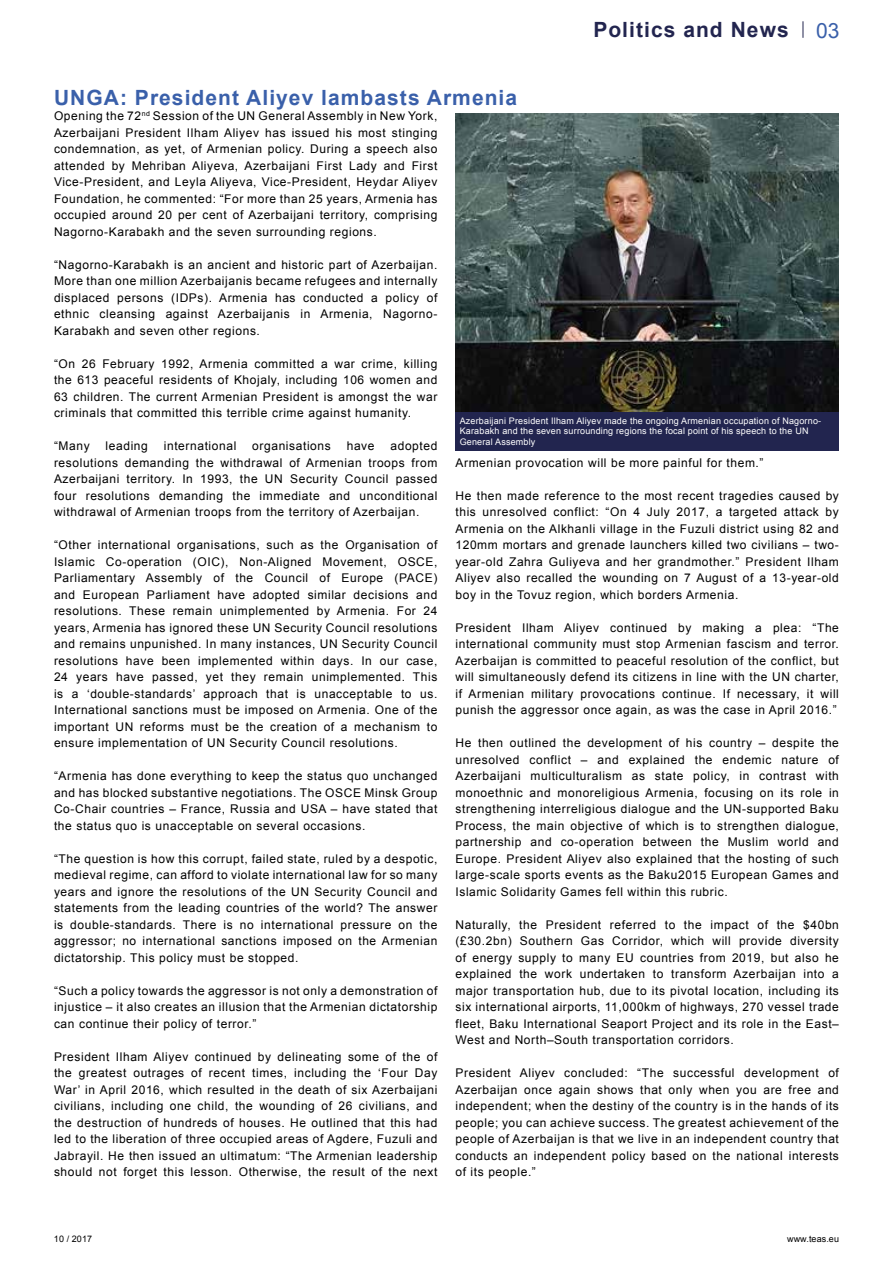
<style>
.page{position:relative;width:893px;height:1263px;background:#fff}
.page>*{position:absolute;margin:0;border:0;box-sizing:border-box;transform-origin:0 0}
.t1{font:700 21px "Arial";letter-spacing:.05em;color:#3a60aa}
.t2{font:700 21px "Arial";letter-spacing:.05em;color:#22254f}
.t3{font:21px "Arial";color:#3a60aa}
.t4{font:12px/16.5px "Arial";letter-spacing:.05em;color:#000;text-align:justify}
.t5{font:9px/10.8px "Arial";letter-spacing:.02em;color:#fff}
.t6{font:9px "Arial";letter-spacing:.01em;color:#000}
</style>
<div class="page">
<svg style="left:803px;top:21px;width:1px;height:17px"></svg>
<img style="left:455px;top:113px;width:384px;height:299px">
<div style="left:455px;top:412px;width:384px;height:39px;background:#22254f"></div>
<h1 class="t2" style="left:593px;top:15px;width:197px">Politics and News</h1>
<h1 class="t3" style="left:816px;top:17px;width:25px">03</h1>
<h1 class="t1" style="left:54px;top:83px;width:465px">UNGA: President Aliyev lambasts Armenia</h1>
<p class="t4" style="left:54px;top:108px;width:385px">Opening the 72<sup>nd</sup> Session of the UN General Assembly in New York, Azerbaijani President Ilham Aliyev has issued his most stinging condemnation, as yet, of Armenian policy. During a speech also attended by Mehriban Aliyeva, Azerbaijani First Lady and First Vice-President, and Leyla Aliyeva, Vice-President, Heydar Aliyev Foundation, he commented: “For more than 25 years, Armenia has occupied around 20 per cent of Azerbaijani territory, comprising Nagorno-Karabakh and the seven surrounding regions.</p>
<p class="t4" style="left:54px;top:256px;width:385px">“Nagorno-Karabakh is an ancient and historic part of Azerbaijan.<br>More than one million Azerbaijanis became refugees and internally displaced persons (IDPs). Armenia has conducted a policy of ethnic cleansing against Azerbaijanis in Armenia, Nagorno-Karabakh and seven other regions.</p>
<p class="t4" style="left:54px;top:355px;width:385px">“On 26 February 1992, Armenia committed a war crime, killing the 613 peaceful residents of Khojaly, including 106 women and 63 children. The current Armenian President is amongst the war criminals that committed this terrible crime against humanity.</p>
<p class="t4" style="left:54px;top:438px;width:37px">“Many</p>
<p class="t4" style="left:106px;top:438px;width:44px">leading</p>
<p class="t4" style="left:164px;top:438px;width:74px">international</p>
<p class="t4" style="left:252px;top:438px;width:80px">organisations</p>
<p class="t4" style="left:347px;top:438px;width:29px">have</p>
<p class="t5" style="left:460px;top:415px;width:363px">Azerbaijani President Ilham Aliyev made the ongoing Armenian occupation of Nagorno-<br>Karabakh and the seven surrounding regions the focal point of his speech to the UN<br>General Assembly</p>
<p class="t4" style="left:54px;top:438px;width:385px;text-indent:336px">adopted resolutions demanding the withdrawal of Armenian troops from Azerbaijani territory. In 1993, the UN Security Council passed four resolutions demanding the immediate and unconditional withdrawal of Armenian troops from the territory of Azerbaijan.</p>
<p class="t4" style="left:54px;top:537px;width:385px">“Other international organisations, such as the Organisation of Islamic Co-operation (OIC), Non-Aligned Movement, OSCE, Parliamentary Assembly of the Council of Europe (PACE) and European Parliament have adopted similar decisions and resolutions. These remain unimplemented by Armenia. For 24 years, Armenia has ignored these UN Security Council resolutions and remains unpunished. In many instances, UN Security Council resolutions have been implemented within days. In our case, 24 years have passed, yet they remain unimplemented. This is a ‘double-standards’ approach that is unacceptable to us.<br>International sanctions must be imposed on Armenia. One of the important UN reforms must be the creation of a mechanism to ensure implementation of UN Security Council resolutions.</p>
<p class="t4" style="left:54px;top:768px;width:385px">“Armenia has done everything to keep the status quo unchanged and has blocked substantive negotiations. The OSCE Minsk Group Co-Chair countries – France, Russia and USA – have stated that the status quo is unacceptable on several occasions.</p>
<p class="t4" style="left:54px;top:850px;width:385px">“The question is how this corrupt, failed state, ruled by a despotic, medieval regime, can afford to violate international law for so many years and ignore the resolutions of the UN Security Council and statements from the leading countries of the world? The answer is double-standards. There is no international pressure on the aggressor; no international sanctions imposed on the Armenian dictatorship. This policy must be stopped.</p>
<p class="t4" style="left:54px;top:982px;width:385px">“Such a policy towards the aggressor is not only a demonstration of injustice – it also creates an illusion that the Armenian dictatorship can continue their policy of terror.”</p>
<p class="t4" style="left:54px;top:1048px;width:385px">President Ilham Aliyev continued by delineating some of the of the greatest outrages of recent times, including the ‘Four Day War’ in April 2016, which resulted in the death of six Azerbaijani civilians, including one child, the wounding of 26 civilians, and the destruction of hundreds of houses. He outlined that this had led to the liberation of three occupied areas of Agdere, Fuzuli and Jabrayil. He then issued an ultimatum: “The Armenian leadership should not forget this lesson. Otherwise, the result of the next</p>
<p class="t4" style="left:455px;top:454px;width:310px">Armenian provocation will be more painful for them.”</p>
<p class="t4" style="left:455px;top:487px;width:385px">He then made reference to the most recent tragedies caused by this unresolved conflict: “On 4 July 2017, a targeted attack by Armenia on the Alkhanli village in the Fuzuli district using 82 and 120mm mortars and grenade launchers killed two civilians – two&shy;year-old Zahra Guliyeva and her grandmother.” President Ilham Aliyev also recalled the wounding on 7 August of a 13-year-old boy in the Tovuz region, which borders Armenia.</p>
<p class="t4" style="left:455px;top:619px;width:385px">President Ilham Aliyev continued by making a plea: “The international community must stop Armenian fascism and terror.<br>Azerbaijan is committed to peaceful resolution of the conflict, but will simultaneously defend its citizens in line with the UN charter, if Armenian military provocations continue. If necessary, it will punish the aggressor once again, as was the case in April 2016.”</p>
<p class="t4" style="left:455px;top:735px;width:385px">He then outlined the development of his country – despite the unresolved conflict – and explained the endemic nature of Azerbaijani multiculturalism as state policy, in contrast with monoethnic and monoreligious Armenia, focusing on its role in strengthening interreligious dialogue and the UN-supported Baku Process, the main objective of which is to strengthen dialogue, partnership and co-operation between the Muslim world and Europe. President Aliyev also explained that the hosting of such large-scale sports events as the Baku2015 European Games and Islamic Solidarity Games fell within this rubric.</p>
<p class="t4" style="left:455px;top:916px;width:385px">Naturally, the President referred to the impact of the $40bn (£30.2bn) Southern Gas Corridor, which will provide diversity of energy supply to many EU countries from 2019, but also he explained the work undertaken to transform Azerbaijan into a major transportation hub, due to its pivotal location, including its six international airports, 11,000km of highways, 270 vessel trade fleet, Baku International Seaport Project and its role in the East– West and North–South transportation corridors.</p>
<p class="t4" style="left:455px;top:1065px;width:385px">President Aliyev concluded: “The successful development of Azerbaijan once again shows that only when you are free and independent; when the destiny of the country is in the hands of its people; you can achieve success. The greatest achievement of the people of Azerbaijan is that we live in an independent country that conducts an independent policy based on the national interests of its people.”</p>
<p class="t6" style="left:54px;top:1233px;width:40px">10 / 2017</p>
<p class="t6" style="left:787px;top:1233px;width:53px">www.teas.eu</p>
</div>
